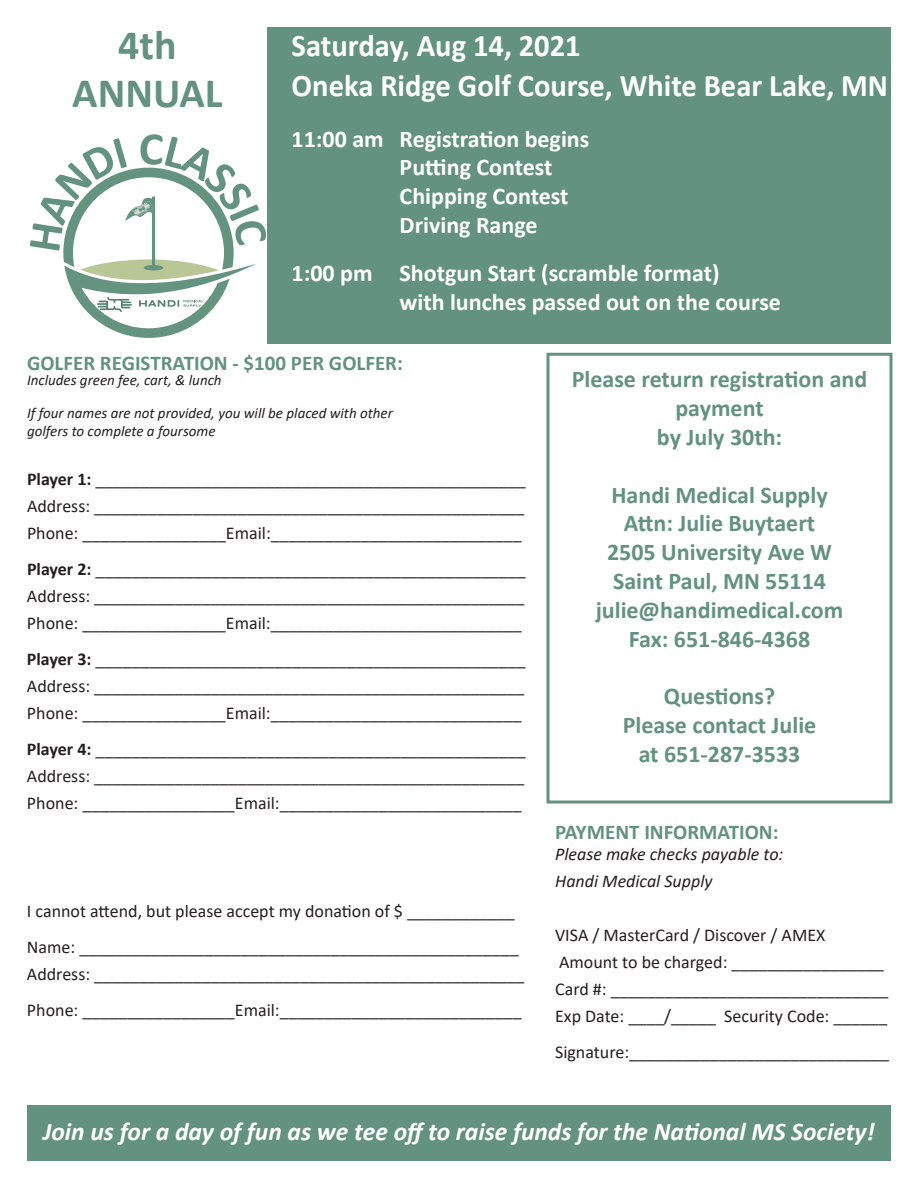
<style>
.page{position:relative;width:918px;height:1188px;background:#fff}
.page>*{position:absolute;margin:0;border:0;box-sizing:border-box;transform-origin:0 0}
.t1{font:700 42px/48px "Calibri";color:#639280;text-align:center}
.t2{font:700 31.5px/39.6px "Calibri";color:#fff}
.t3{font:italic 700 25.5px "Calibri";color:#fff}
.t4{font:700 24px/28.8px "Calibri";color:#639280;text-align:center}
.t5{font:700 24px/28.8px "Calibri";color:#fff}
.t6{font:700 21px "Calibri";color:#639280}
.t7{font:18px/27px "Calibri";color:#231f20;text-align:justify}
.t8{font:italic 18px/27px "Calibri";color:#231f20}
.t9{font:italic 15px/18px "Calibri";color:#231f20}
.s1{font-weight:700}
</style>
<div class="page">
<div style="left:268px;top:27px;width:623px;height:317px;background:#639280"></div>
<div style="left:546px;top:353px;width:346px;height:451px;border:3px solid #639280"></div>
<div style="left:27px;top:1106px;width:864px;height:55px;background:#639280"></div>
<svg style="left:63px;top:167px;width:193px;height:171px"></svg>
<h1 class="t1" style="left:72px;top:20px;width:152px">4th<br>ANNUAL</h1>
<h2 class="t2" style="left:292px;top:25px;width:598px">Saturday, Aug 14, 2021<br>Oneka Ridge Golf Course, White Bear Lake, MN</h2>
<h3 class="t5" style="left:400px;top:124px;width:191px;text-indent:-108px">11:00 am Registration begins<br>Putting Contest<br>Chipping Contest<br>Driving Range</h3>
<h3 class="t5" style="left:400px;top:258px;width:383px;text-indent:-108px">1:00 pm Shotgun Start (scramble format)<br>with lunches passed out on the course</h3>
<p class="t6" style="left:27px;top:348px;width:377px">GOLFER REGISTRATION - $100 PER GOLFER:</p>
<p class="t9" style="left:27px;top:370px;width:196px">Includes green fee, cart, &amp; lunch</p>
<p class="t9" style="left:27px;top:403px;width:367px">If four names are not provided, you will be placed with other golfers to complete a foursome</p>
<p class="t7" style="left:27px;top:466px;width:500px"><span class="s1">Player 1:</span> ________________________________________________ Address: ________________________________________________ Phone: ________________Email:____________________________</p>
<p class="t7" style="left:27px;top:556px;width:500px"><span class="s1">Player 2:</span> ________________________________________________ Address: ________________________________________________ Phone: ________________Email:____________________________</p>
<p class="t7" style="left:27px;top:646px;width:500px"><span class="s1">Player 3:</span> ________________________________________________ Address: ________________________________________________ Phone: ________________Email:____________________________</p>
<p class="t7" style="left:27px;top:736px;width:500px"><span class="s1">Player 4:</span> ________________________________________________ Address: ________________________________________________ Phone: _________________Email:___________________________</p>
<p class="t7" style="left:27px;top:893px;width:493px;line-height:36px">I cannot attend, but please accept my donation of $ ____________<br>Name: _________________________________________________</p>
<p class="t7" style="left:27px;top:956px;width:499px;line-height:36px">Address: ________________________________________________<br>Phone: _________________Email:___________________________</p>
<h3 class="t4" style="left:572px;top:365px;width:297px">Please return registration and payment<br>by July 30th:</h3>
<h3 class="t4" style="left:596px;top:480px;width:249px">Handi Medical Supply<br>Attn: Julie Buytaert<br>2505 University Ave W<br>Saint Paul, MN 55114 julie@handimedical.com<br>Fax: 651-846-4368</h3>
<h3 class="t4" style="left:623px;top:681px;width:195px">Questions?<br>Please contact Julie at 651-287-3533</h3>
<p class="t6" style="left:555px;top:817px;width:225px">PAYMENT INFORMATION:</p>
<p class="t8" style="left:555px;top:840px;width:230px">Please make checks payable to:<br>Handi Medical Supply</p>
<p class="t7" style="left:555px;top:921px;width:335px;text-align:left">VISA / MasterCard / Discover / AMEX Amount to be charged: _________________ Card #: _______________________________ Exp Date: ____/_____ Security Code: ______</p>
<p class="t7" style="left:555px;top:1038px;width:336px">Signature:_____________________________</p>
<h3 class="t3" style="left:43px;top:1114px;width:833px">Join us for a day of fun as we tee off to raise funds for the National MS Society!</h3>
</div>
